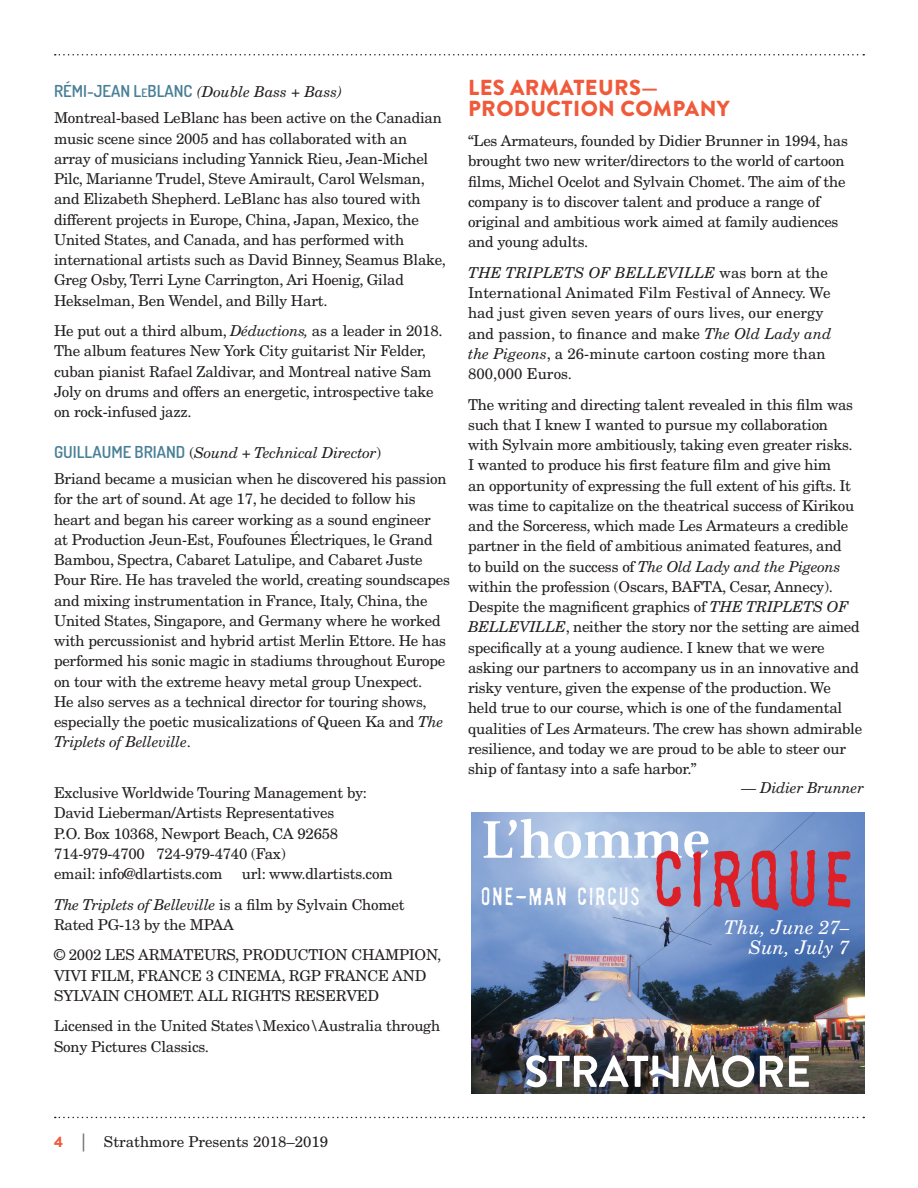
<style>
.page{position:relative;width:918px;height:1188px;background:#fff}
.page>*{position:absolute;margin:0;border:0;box-sizing:border-box;transform-origin:0 0}
.t1{font:300 72.3px "Badhouse";letter-spacing:.1em;color:#dc2027}
.t2{font:600 52.8px "Utopia";color:#fff}
.t3{font:300 22.8px "Badhouse";letter-spacing:.1em;color:#fff}
.No_Spacing{font:900 21.75px/20.2px "Brandon Grotesque";letter-spacing:.02em;color:#f05a3a}
.t4{font:italic 18.9px/20.5px "New Century Schlbk";color:#fff;text-align:right}
.No_Spacing-2{font:15px/20.2px "New Century Schlbk LT Std";letter-spacing:-.015em;color:#231f20}
.No_Spacing-3{font:15px/20.2px "New Century Schlbk LT Std";letter-spacing:.005em;color:#231f20}
.Bio_Name{font:italic 15px "New Century Schlbk LT Std";letter-spacing:-.015em;color:#231f20}
.No_Spacing-4{font:italic 15px "New Century Schlbk LT Std";letter-spacing:-.015em;color:#231f20}
.s1{font-family:"Dosis";font-weight:600;font-style:normal;font-size:16.5px;color:#487f96}
.s2{font-family:"Dosis";font-weight:600;font-style:normal;font-size:11.55px;color:#487f96}
.s3{font-style:italic}
.s4{font-style:normal}
.s5{font-family:"Brandon Grotesque";font-weight:900;color:#f05a3a}
.s6{font-size:18px;color:#6c6d70}
</style>
<div class="page">
<svg style="left:55px;top:1117px;width:809px;height:1px"></svg>
<svg style="left:55px;top:54px;width:809px;height:2px"></svg>
<img style="left:471px;top:813px;width:393px;height:280px">
<img style="left:526px;top:1055px;width:283px;height:32px">
<p class="Bio_Name" style="left:54px;top:83px;width:290px"><span class="s1">RÉMI-JEAN L</span><span class="s2">e</span><span class="s1">BLANC</span> (Double Bass + Bass)</p>
<p class="No_Spacing-2" style="left:54px;top:108px;width:394px">Montreal-based LeBlanc has been active on the Canadian music scene since 2005 and has collaborated with an array of musicians including Yannick Rieu, Jean-Michel Pilc, Marianne Trudel, Steve Amirault, Carol Welsman, and Elizabeth Shepherd. LeBlanc has also toured with different projects in Europe, China, Japan, Mexico, the United States, and Canada, and has performed with international artists such as David Binney, Seamus Blake, Greg Osby, Terri Lyne Carrington, Ari Hoenig, Gilad Hekselman, Ben Wendel, and Billy Hart.</p>
<p class="No_Spacing-2" style="left:54px;top:321px;width:390px">He put out a third album, <span class="s3">Déductions,</span> as a leader in 2018.<br>The album features New York City guitarist Nir Felder, cuban pianist Rafael Zaldivar, and Montreal native Sam Joly on drums and offers an energetic, introspective take on rock-infused jazz.</p>
<p class="Bio_Name" style="left:54px;top:443px;width:329px"><span class="s1">GUILLAUME BRIAND</span> <span class="s4">(</span>Sound + Technical Director<span class="s4">)</span></p>
<p class="No_Spacing-2" style="left:54px;top:469px;width:398px">Briand became a musician when he discovered his passion for the art of sound. At age 17, he decided to follow his heart and began his career working as a sound engineer<br>at Production Jeun-Est, Foufounes Électriques, le Grand Bambou, Spectra, Cabaret Latulipe, and Cabaret Juste Pour Rire. He has traveled the world, creating soundscapes and mixing instrumentation in France, Italy, China, the United States, Singapore, and Germany where he worked with percussionist and hybrid artist Merlin Ettore. He has performed his sonic magic in stadiums throughout Europe on tour with the extreme heavy metal group Unexpect.<br>He also serves as a technical director for touring shows, especially the poetic musicalizations of Queen Ka and <span class="s3">The Triplets of Belleville</span>.</p>
<p class="No_Spacing-2" style="left:54px;top:783px;width:315px">Exclusive Worldwide Touring Management by:<br>David Lieberman/Artists Representatives<br>P.O. Box 10368, Newport Beach, CA 92658<br>714-979-4700 724-979-4740 (Fax)<br>email: info@dlartists.com</p>
<p class="No_Spacing-2" style="left:242px;top:864px;width:152px">url: www.dlartists.com</p>
<p class="No_Spacing-2" style="left:54px;top:894px;width:352px"><span class="s3">The Triplets of Belleville</span> is a film by Sylvain Chomet<br>Rated PG-13 by the MPAA</p>
<p class="No_Spacing-2" style="left:54px;top:945px;width:389px">© 2002 LES ARMATEURS, PRODUCTION CHAMPION,<br>VIVI FILM, FRANCE 3 CINEMA, RGP FRANCE AND<br>SYLVAIN CHOMET. ALL RIGHTS RESERVED</p>
<p class="No_Spacing-2" style="left:54px;top:1016px;width:388px">Licensed in the United States\Mexico\Australia through<br>Sony Pictures Classics.</p>
<p class="No_Spacing" style="left:468px;top:78px;width:263px">LES ARMATEURS—<br>PRODUCTION COMPANY</p>
<p class="No_Spacing-2" style="left:468px;top:131px;width:381px">“Les Armateurs, founded by Didier Brunner in 1994, has brought two new writer/directors to the world of cartoon films, Michel Ocelot and Sylvain Chomet. The aim of the company is to discover talent and produce a range of original and ambitious work aimed at family audiences and young adults.</p>
<p class="No_Spacing-3" style="left:468px;top:262px;width:365px"><span class="s3">THE TRIPLETS OF BELLEVILLE</span> was born at the International Animated Film Festival of Annecy. We had just given seven years of ours lives, our energy and passion, to finance and make <span class="s3">The Old Lady and the Pigeons</span>, a 26-minute cartoon costing more than 800,000 Euros.</p>
<p class="No_Spacing-2" style="left:468px;top:394px;width:396px">The writing and directing talent revealed in this film was such that I knew I wanted to pursue my collaboration with Sylvain more ambitiously, taking even greater risks.<br>I wanted to produce his first feature film and give him<br>an opportunity of expressing the full extent of his gifts. It was time to capitalize on the theatrical success of Kirikou and the Sorceress, which made Les Armateurs a credible partner in the field of ambitious animated features, and<br>to build on the success of <span class="s3">The Old Lady and the Pigeons </span>within the profession (Oscars, BAFTA, Cesar, Annecy).<br>Despite the magnificent graphics of <span class="s3">THE TRIPLETS OF BELLEVILLE</span>, neither the story nor the setting are aimed specifically at a young audience. I knew that we were asking our partners to accompany us in an innovative and risky venture, given the expense of the production. We held true to our course, which is one of the fundamental qualities of Les Armateurs. The crew has shown admirable resilience, and today we are proud to be able to steer our ship of fantasy into a safe harbor.”</p>
<p class="No_Spacing-4" style="left:742px;top:779px;width:124px">— Didier Brunner</p>
<p class="t2" style="left:482px;top:810px;width:229px">L’homme</p>
<p class="t3" style="left:481px;top:881px;width:160px">ONE-MAN CIRCUS</p>
<p class="t1" style="left:654px;top:829px;width:201px">CIRQUE</p>
<p class="t4" style="left:724px;top:917px;width:127px">Thu, June 27–<br>Sun, July 7</p>
<p class="No_Spacing-2" style="left:54px;top:1132px;width:276px"><span class="s5">4</span> <span class="s6">|</span> Strathmore Presents 2018–2019</p>
</div>
